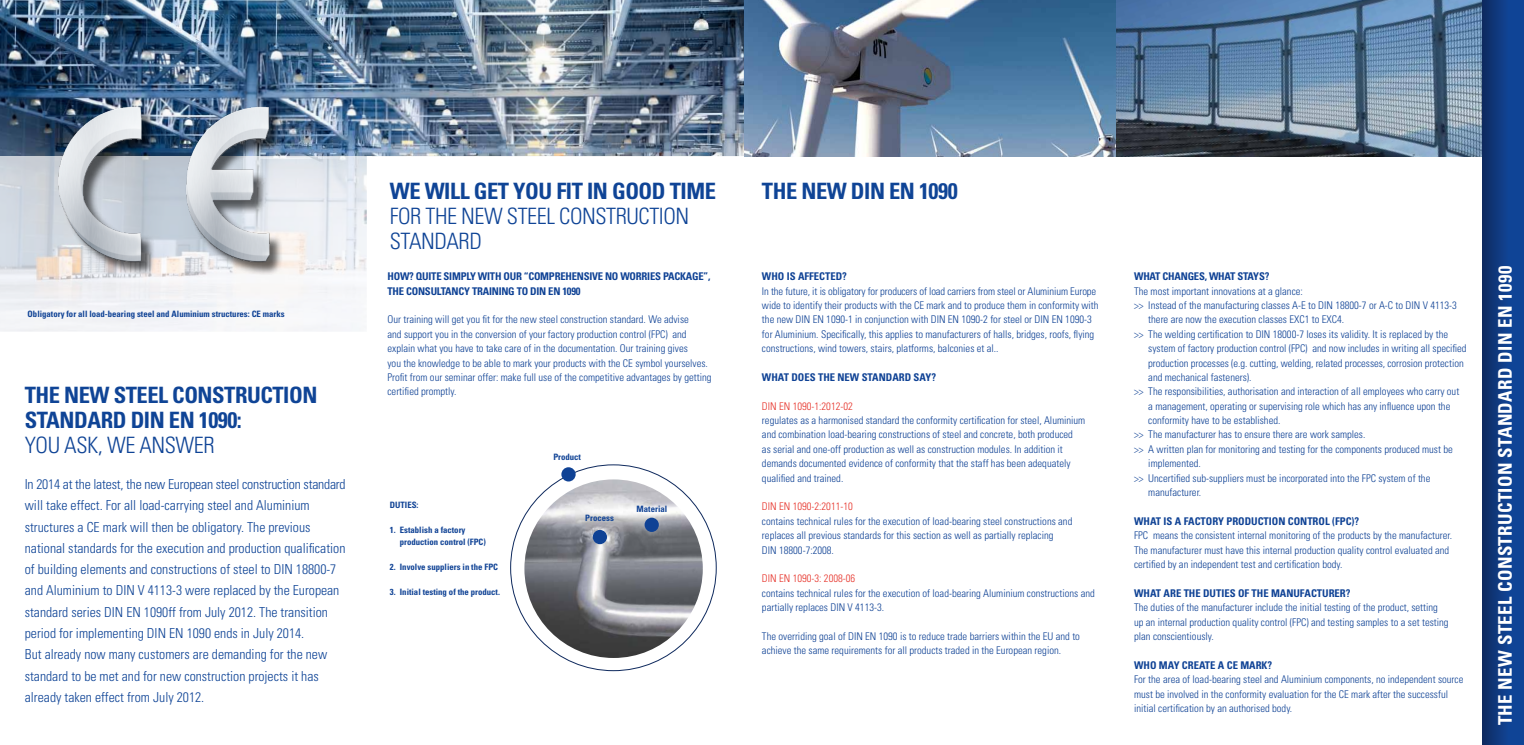
<style>
.page{position:relative;width:1524px;height:745px;background:#fff}
.page>*{position:absolute;margin:0;border:0;box-sizing:border-box;transform-origin:0 0}
.t1{font:700 condensed 22.5px/25px "Univers";letter-spacing:-.02em;color:#0f4496}
.t2{font:300 condensed 22.5px/25px "Univers";letter-spacing:-.02em;color:#0f4496}
.t3{font:700 condensed 18.75px "Univers";letter-spacing:.02em;color:#fff}
.t4{font:300 condensed 13.75px/21.2px "Univers";color:#0f4496}
.t5{font:300 condensed 10.62px/14.4px "Univers";color:#0f4295}
.t6{font:700 condensed 10.62px "Univers";color:#0f4295}
.t7{font:700 condensed 10.62px "Univers";letter-spacing:-.02em;color:#0f4295}
.t8{font:300 condensed 10.62px "Univers";color:#e63027}
.t9{font:700 condensed 8.75px/12.5px "Univers";color:#0f4295}
</style>
<div class="page">
<img style="left:0;top:0;width:744px;height:157px">
<img style="left:744px;top:0;width:372px;height:156px">
<svg style="left:1116px;top:0;width:366px;height:156px;background:#627e9a"></svg>
<div style="left:1482px;top:0;width:42px;height:744px;background:linear-gradient(to right,#0f2d66,#0f49a1)"></div>
<img style="left:524px;top:479px;width:179px;height:178px;border-radius:89px">
<div style="left:561px;top:467px;width:15px;height:14px;background:#0f4295;border-radius:50%"></div>
<div style="left:593px;top:529px;width:14px;height:15px;background:#0f4295;border-radius:50%"></div>
<div style="left:644px;top:517px;width:15px;height:14px;background:#0f4295;border-radius:50%"></div>
<svg style="left:0;top:156px;width:372px;height:175px;fill:#f2f3f6"></svg>
<img style="left:25px;top:79px;width:277px;height:211px">
<p class="t9" style="left:28px;top:307px;width:259px">Obligatory for all load-bearing steel and Aluminium structures: CE marks</p>
<h1 class="t1" style="left:25px;top:381px;width:294px">THE NEW STEEL CONSTRUCTION<br>STANDARD DIN EN 1090:</h1>
<h1 class="t2" style="left:25px;top:432px;width:191px">YOU ASK, WE ANSWER</h1>
<p class="t4" style="left:25px;top:473px;width:322px">In 2014 at the latest, the new European steel construction standard will take effect. For all load-carrying steel and Aluminium structures a CE mark will then be obligatory. The previous national standards for the execution and production qualification of building elements and constructions of steel to DIN 18800-7 and Aluminium to DIN V 4113-3 were replaced by the European standard series DIN EN 1090ff from July 2012. The transition period for implementing DIN EN 1090 ends in July 2014.<br>But already now many customers are demanding for the new standard to be met and for new construction projects it has already taken effect from July 2012.</p>
<h1 class="t1" style="left:390px;top:178px;width:137px">WE WILL GET YOU</h1>
<h1 class="t1" style="left:556px;top:178px;width:161px">FIT IN GOOD TIME</h1>
<h1 class="t2" style="left:390px;top:203px;width:301px">FOR THE NEW STEEL CONSTRUCTION<br>STANDARD</h1>
<p class="t6" style="left:387px;top:270px;width:69px">How? Quite simpl</p>
<p class="t6" style="left:470px;top:270px;width:15px">y with</p>
<p class="t6" style="left:503px;top:270px;width:64px">our “Comprehen</p>
<p class="t7" style="left:584px;top:270px;width:128px">sive n o worries package”,</p>
<p class="t7" style="left:387px;top:284px;width:108px">the consultancy trainin</p>
<p class="t7" style="left:508px;top:284px;width:74px">g to DIN EN 1090</p>
<p class="t5" style="left:387px;top:312px;width:325px">Our training will get you fit for the new steel construction standard. We advise<br>and support you in the conversion of your factory production control (FPC) and explain what you have to take care of in the documentation. Our training gives<br>you the knowledge to be able to mark your products with the CE symbol yourselves.<br>Profit from our seminar offer: make full use of the competitive advantages by getting certified promptly.</p>
<p class="t9" style="left:390px;top:498px;width:30px">DUTIES:</p>
<p class="t9" style="left:400px;top:523px;width:88px;text-indent:-10px">1. Establish a factory production control (FPC)</p>
<p class="t9" style="left:390px;top:560px;width:110px">2. Involve suppliers in the FPC</p>
<p class="t9" style="left:390px;top:585px;width:112px">3. Initial testing of the product.</p>
<p class="t9" style="left:553px;top:450px;width:29px">Product</p>
<p class="t9" style="left:585px;top:511px;width:30px">Process</p>
<p class="t9" style="left:636px;top:502px;width:32px">Material</p>
<h1 class="t1" style="left:762px;top:178px;width:197px">THE NEW DIN EN 1090</h1>
<p class="t6" style="left:762px;top:270px;width:49px">Who is affected</p>
<p class="t6" style="left:842px;top:270px;width:6px">?</p>
<p class="t5" style="left:762px;top:283px;width:338px">In the future, it is obligatory for producers of load carriers from steel or Aluminium Europe wide to identify their products with the CE mark and to produce them in conformity with the new DIN EN 1090-1 in conjunction with DIN EN 1090-2 for steel or DIN EN 1090-3 for Aluminium. Specifically, this applies to manufacturers of halls, bridges, roofs, flying constructions, wind towers, stairs, platforms, balconies et al..</p>
<p class="t6" style="left:762px;top:370px;width:176px">WHAT DOES THE NEW STANDARD SAY?</p>
<p class="t8" style="left:762px;top:399px;width:92px">DIN EN 1090-1:2012-02</p>
<p class="t5" style="left:762px;top:412px;width:325px">regulates as a harmonised standard the conformity certification for steel, Aluminium and combination load-bearing constructions of steel and concrete, both produced<br>as serial and one-off production as well as construction modules. In addition it demands documented evidence of conformity that the staff has been adequately qualified and trained.</p>
<p class="t8" style="left:762px;top:500px;width:92px">DIN EN 1090-2:2011-10</p>
<p class="t5" style="left:762px;top:513px;width:312px">contains technical rules for the execution of load-bearing steel constructions and replaces all previous standards for this section as well as partially replacing<br>DIN 18800-7:2008.</p>
<p class="t8" style="left:762px;top:572px;width:95px">din EN 1090-3: 2008-06</p>
<p class="t5" style="left:762px;top:585px;width:334px">contains technical rules for the execution of load-bearing Aluminium constructions and partially replaces DIN V 4113-3.</p>
<p class="t5" style="left:762px;top:628px;width:319px">The overriding goal of DIN EN 1090 is to reduce trade barriers within the EU and to achieve the same requirements for all products traded in the European region.</p>
<p class="t7" style="left:1134px;top:270px;width:137px">WHAT CHANGES, WHAT STAYS?</p>
<p class="t5" style="left:1134px;top:283px;width:170px">The most important innovations at a glance:</p>
<p class="t5" style="left:1134px;top:297px;width:324px">&gt;&gt; Instead of the manufacturing classes A-E to DIN 18800-7 or A-C to DIN V 4113-3</p>
<p class="t5" style="left:1148px;top:312px;width:197px">there are now the execution classes EXC1 to EXC4.</p>
<p class="t5" style="left:1134px;top:326px;width:315px">&gt;&gt; The welding certification to DIN 18000-7 loses its validity. It is replaced by the</p>
<p class="t5" style="left:1148px;top:341px;width:320px">system of factory production control (FPC) and now includes in writing all specified</p>
<p class="t5" style="left:1148px;top:355px;width:317px">production processes (e.g. cutting, welding, related processes, corrosion protection</p>
<p class="t5" style="left:1148px;top:369px;width:105px">and mechanical fasteners).</p>
<p class="t5" style="left:1134px;top:384px;width:327px">&gt;&gt; The responsibilities, authorisation and interaction of all employees who carry out</p>
<p class="t5" style="left:1148px;top:398px;width:304px">a management, operating or supervising role which has any influence upon the</p>
<p class="t5" style="left:1148px;top:412px;width:134px">conformity have to be established.</p>
<p class="t5" style="left:1134px;top:427px;width:233px">&gt;&gt; The manufacturer has to ensure there are work samples.</p>
<p class="t5" style="left:1134px;top:441px;width:320px">&gt;&gt; A written plan for monitoring and testing for the components produced must be</p>
<p class="t5" style="left:1148px;top:456px;width:54px">implemented.</p>
<p class="t5" style="left:1134px;top:470px;width:298px">&gt;&gt; U ncertified sub-suppliers must be incorporated into the FPC system of the</p>
<p class="t5" style="left:1148px;top:484px;width:54px">manufacturer.</p>
<p class="t6" style="left:1134px;top:514px;width:79px">WHAT IS A FACTORY</p>
<p class="t6" style="left:1226px;top:514px;width:134px">PRO DUCTION CONTROL (FPC)?</p>
<p class="t5" style="left:1134px;top:527px;width:319px">FPC means the consistent internal monitoring of the products by the manufacturer.<br>The manufacturer must have this internal production quality control evaluated and certified by an independent test and certification body.</p>
<p class="t6" style="left:1134px;top:586px;width:218px">WHAT ARE THE DUTIES OF THE MANUFACTURER?</p>
<p class="t5" style="left:1134px;top:599px;width:316px">The duties of the manufacturer include the initial testing of the product, setting up an internal production quality control (FPC) and testing samples to a set testing plan conscientiously.</p>
<p class="t6" style="left:1134px;top:658px;width:140px">WHO MAY CREATE A CE MARK?</p>
<p class="t5" style="left:1134px;top:671px;width:331px">For the area of load-bearing steel and Aluminium components, no independent source must be involved in the conformity evaluation for the CE mark after the successful initial certification by an authorised body.</p>
<h2 class="t3" style="left:1493px;top:725px;width:460px;rotate:-90deg">THE NEW STEEL CONSTRUCTION STANDARD DIN EN 1090</h2>
</div>
